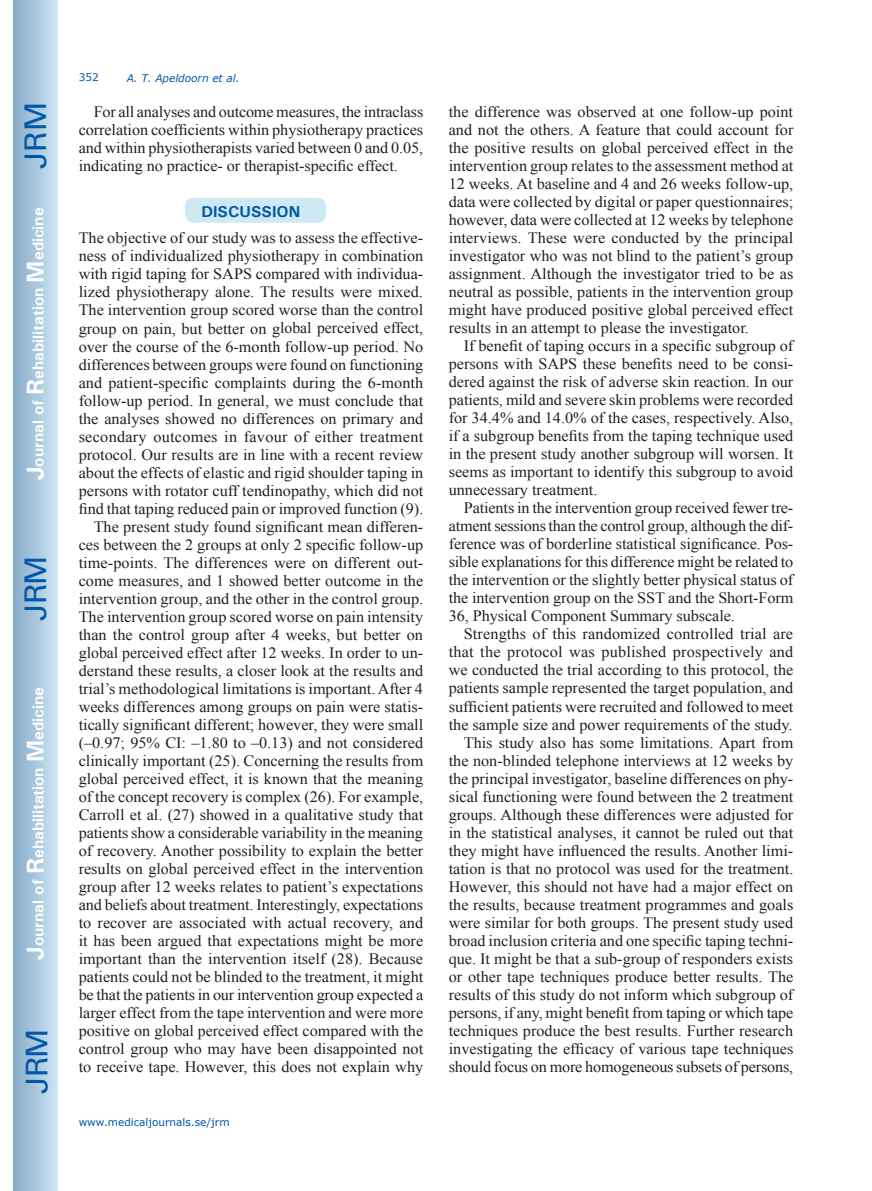
<style>
.page{position:relative;width:872px;height:1191px;background:#fff}
.page>*{position:absolute;margin:0;border:0;box-sizing:border-box;transform-origin:0 0}
.t1{font:30px "Univers";letter-spacing:-.03em;color:#0157a8}
.t2{font:15.75px/18px "Times New Roman";color:#231f20;text-align:justify}
.t3{font:700 15.75px "Univers";color:#fff}
.t4{font:700 15.75px "Univers";color:#0157a8}
.t5{font:10.5px "Verdana";color:#0157a8}
.t6{font:italic 10.5px "Verdana";color:#0157a8}
.s1{font-size:24px}
</style>
<div class="page">
<div style="left:14px;top:0;width:43px;height:1191px;background:linear-gradient(to right,#88acca,#cbe5f2)"></div>
<div style="left:184px;top:197px;width:143px;height:26px;background:#cee8f4;border-radius:10px"></div>
<div style="left:183px;top:196px;width:144px;height:28px;border:2px solid #fff;border-radius:10px"></div>
<h1 class="t1" style="left:18px;top:169px;width:68px;rotate:-90deg">JRM</h1>
<p class="t3" style="left:28px;top:480px;width:274px;rotate:-90deg"><span class="s1">J</span>ournal of <span class="s1">R</span>ehabilitation <span class="s1">M</span>edicine</p>
<h1 class="t1" style="left:18px;top:620px;width:67px;rotate:-90deg">JRM</h1>
<p class="t3" style="left:28px;top:959px;width:274px;rotate:-90deg"><span class="s1">J</span>ournal of <span class="s1">R</span>ehabilitation <span class="s1">M</span>edicine</p>
<h1 class="t1" style="left:19px;top:1093px;width:67px;rotate:-90deg">JRM</h1>
<p class="t5" style="left:79px;top:70px;width:22px">352</p>
<p class="t6" style="left:127px;top:71px;width:114px">A. T. Apeldoorn et al.</p>
<p class="t2" style="left:79px;top:103px;width:346px;text-indent:15px">For all analyses and outcome measures, the intraclass correlation coefficients within physiotherapy practices and within physiotherapists varied between 0 and 0.05, indicating no practice- or therapist-specific effect.</p>
<p class="t4" style="left:201px;top:202px;width:101px">DISCUSSION</p>
<p class="t2" style="left:79px;top:229px;width:346px;text-align:right">The objective of our study was to assess the effective&shy;ness of individualized physiotherapy in combination with rigid taping for SAPS compared with individua&shy;lized physiotherapy alone. The results were mixed.<br>The intervention group scored worse than the control group on pain, but better on global perceived effect, over the course of the 6-month follow-up period. No differences between groups were found on functioning and patient-specific complaints during the 6-month follow-up period. In general, we must conclude that the analyses showed no differences on primary and secondary outcomes in favour of either treatment protocol. Our results are in line with a recent review about the effects of elastic and rigid shoulder taping in persons with rotator cuff tendinopathy, which did not find that taping reduced pain or improved function (9).<br>The present study found significant mean differen&shy;ces between the 2 groups at only 2 specific follow-up time-points. The differences were on different out&shy;come measures, and 1 showed better outcome in the intervention group, and the other in the control group.<br>The intervention group scored worse on pain intensity than the control group after 4 weeks, but better on global perceived effect after 12 weeks. In order to un&shy;derstand these results, a closer look at the results and trial’s methodological limitations is important. After 4 weeks differences among groups on pain were statis&shy;tically significant different; however, they were small (–0.97; 95% CI: –1.80 to –0.13) and not considered clinically important (25). Concerning the results from global perceived effect, it is known that the meaning of the concept recovery is complex (26). For example, Carroll et al. (27) showed in a qualitative study that patients show a considerable variability in the meaning of recovery. Another possibility to explain the better results on global perceived effect in the intervention group after 12 weeks relates to patient’s expectations and beliefs about treatment. Interestingly, expectations to recover are associated with actual recovery, and it has been argued that expectations might be more important than the intervention itself (28). Because patients could not be blinded to the treatment, it might be that the patients in our intervention group expected a larger effect from the tape intervention and were more positive on global perceived effect compared with the control group who may have been disappointed not to receive tape. However, this does not explain why</p>
<p class="t5" style="left:79px;top:1114px;width:152px">www.medicaljournals.se/jrm</p>
<p class="t2" style="left:449px;top:103px;width:346px">the difference was observed at one follow-up point and not the others. A feature that could account for the positive results on global perceived effect in the intervention group relates to the assessment method at 12 weeks. At baseline and 4 and 26 weeks follow-up, data were collected by digital or paper questionnaires; however, data were collected at 12 weeks by telephone interviews. These were conducted by the principal investigator who was not blind to the patient’s group assignment. Although the investigator tried to be as neutral as possible, patients in the intervention group might have produced positive global perceived effect results in an attempt to please the investigator.</p>
<p class="t2" style="left:449px;top:337px;width:346px;text-indent:15px">If benefit of taping occurs in a specific subgroup of persons with SAPS these benefits need to be consi&shy;dered against the risk of adverse skin reaction. In our patients, mild and severe skin problems were recorded for 34.4% and 14.0% of the cases, respectively. Also, if a subgroup benefits from the taping technique used in the present study another subgroup will worsen. It seems as important to identify this subgroup to avoid unnecessary treatment.</p>
<p class="t2" style="left:449px;top:499px;width:346px;text-indent:15px">Patients in the intervention group received fewer tre&shy;atment sessions than the control group, although the dif&shy;ference was of borderline statistical significance. Pos&shy;sible explanations for this difference might be related to the intervention or the slightly better physical status of the intervention group on the SST and the Short-Form 36, Physical Component Summary subscale.</p>
<p class="t2" style="left:449px;top:625px;width:346px;text-align:right">Strengths of this randomized controlled trial are that the protocol was published prospectively and we conducted the trial according to this protocol, the patients sample represented the target population, and sufficient patients were recruited and followed to meet the sample size and power requirements of the study.<br>This study also has some limitations. Apart from the non-blinded telephone interviews at 12 weeks by the principal investigator, baseline differences on phy&shy;sical functioning were found between the 2 treatment groups. Although these differences were adjusted for in the statistical analyses, it cannot be ruled out that they might have influenced the results. Another limi&shy;tation is that no protocol was used for the treatment.<br>However, this should not have had a major effect on the results, because treatment programmes and goals were similar for both groups. The present study used broad inclusion criteria and one specific taping techni&shy;que. It might be that a sub-group of responders exists or other tape techniques produce better results. The results of this study do not inform which subgroup of persons, if any, might benefit from taping or which tape techniques produce the best results. Further research investigating the efficacy of various tape techniques should focus on more homogeneous subsets of persons,</p>
</div>
